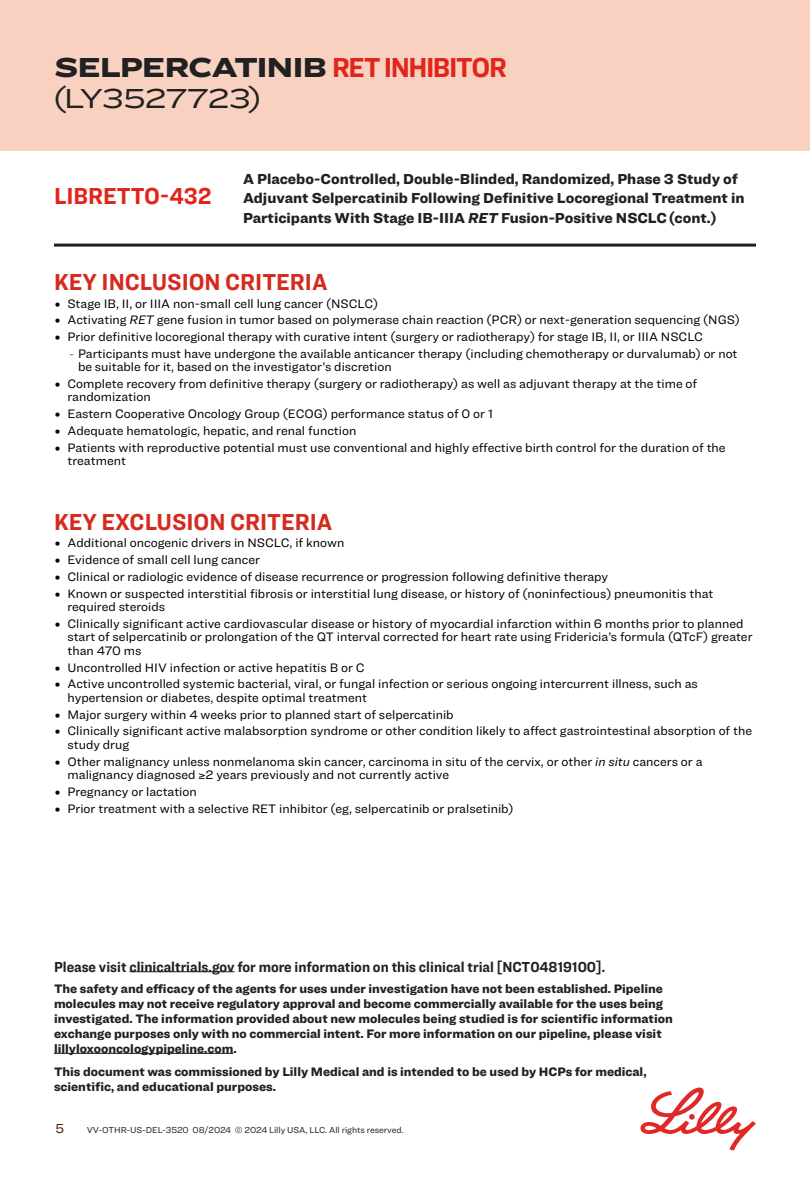
<style>
.page{position:relative;width:810px;height:1188px;background:#fff}
.page>*{position:absolute;margin:0;border:0;box-sizing:border-box;transform-origin:0 0}
.t1{font:900 28.5px/31.5px "Ringside Extra Wide";letter-spacing:-.04em;color:#212121}
.t2{font:700 24px "Ringside Narrow";color:#d52b1e}
.t3{font:700 24px "Ringside Narrow";color:#e1251b}
.t4{font:900 15px/19.5px "Ringside";color:#212121}
.t5{font:700 15px "Ringside Narrow";color:#212121}
.t6{font:13.5px "Ringside";color:#521207}
.t7{font:12.75px/13.5px "Ringside";color:#000}
.t8{font:900 12.75px/15px "Ringside";color:#212121}
.t9{font:9px "Ringside";letter-spacing:-.01em;color:#212121}
.s1{font-family:"Ringside Narrow";font-weight:700;color:#e1251b}
.s2{font-weight:400}
.s3{font-style:italic}
.s4{font-family:"DIN Pro";font-weight:300}
.s5{font-family:"DIN Pro";font-weight:300;font-size:12px}
</style>
<div class="page">
<svg style="left:640px;top:1088px;width:116px;height:63px"></svg>
<hr style="left:54px;top:1053px;width:179px;height:1px;background:#212121">
<div style="left:0;top:0;width:810px;height:150px;background:#f8d1c1"></div>
<hr style="left:129px;top:971px;width:106px;height:1px;background:#212121">
<hr style="left:54px;top:244px;width:702px;height:3px;background:#212121">
<h1 class="t1" style="left:54px;top:50px;width:454px">SELPERCATINIB <span class="s1">RET INHIBITOR </span><span class="s2">(LY3527723)</span></h1>
<h2 class="t3" style="left:54px;top:179px;width:159px">LIBRETTO-432</h2>
<p class="t4" style="left:243px;top:168px;width:503px">A Placebo-Controlled, Double-Blinded, Randomized, Phase 3 Study of<br>Adjuvant Selpercatinib Following Definitive Locoregional Treatment in<br>Participants With Stage IB-IIIA <span class="s3">RET</span> Fusion-Positive NSCLC(cont.)</p>
<h2 class="t2" style="left:54px;top:264px;width:275px">KEY INCLUSION CRITERIA</h2>
<p class="t7" style="left:54px;top:296px;width:326px"><span class="s4">•</span> Stage IB, II, or IIIA non-small cell lung cancer (NSCLC)</p>
<p class="t7" style="left:54px;top:313px;width:687px"><span class="s4">•</span> Activating <span class="s3">RET</span> gene fusion in tumor based on polymerase chain reaction (PCR) or next-generation sequencing (NGS)</p>
<p class="t7" style="left:54px;top:330px;width:651px"><span class="s4">•</span> Prior definitive locoregional therapy with curative intent (surgery or radiotherapy) for stage IB, II, or IIIA NSCLC</p>
<p class="t7" style="left:78px;top:346px;width:661px;text-indent:-9px"><span class="s5">-</span> Participants must have undergone the available anticancer therapy (including chemotherapy or durvalumab) or not be suitable for it, based on the investigator’s discretion</p>
<p class="t7" style="left:68px;top:377px;width:631px;text-indent:-14px"><span class="s4">•</span> Complete recovery from definitive therapy (surgery or radiotherapy) as well as adjuvant therapy at the time of randomization</p>
<p class="t7" style="left:54px;top:407px;width:441px"><span class="s4">•</span> Eastern Cooperative Oncology Group (ECOG) performance status of 0 or 1</p>
<p class="t7" style="left:54px;top:424px;width:304px"><span class="s4">•</span> Adequate hematologic, hepatic, and renal function</p>
<p class="t7" style="left:68px;top:440px;width:660px;text-indent:-14px"><span class="s4">•</span> Patients with reproductive potential must use conventional and highly effective birth control for the duration of the treatment</p>
<h2 class="t2" style="left:54px;top:504px;width:280px">KEY EXCLUSION CRITERIA</h2>
<p class="t7" style="left:54px;top:536px;width:292px"><span class="s4">•</span> Additional oncogenic drivers in NSCLC, if known</p>
<p class="t7" style="left:54px;top:553px;width:208px"><span class="s4">•</span> Evidence of small cell lung cancer</p>
<p class="t7" style="left:54px;top:569px;width:556px"><span class="s4">•</span> Clinical or radiologic evidence of disease recurrence or progression following definitive therapy</p>
<p class="t7" style="left:68px;top:586px;width:647px;text-indent:-14px"><span class="s4">•</span> Known or suspected interstitial fibrosis or interstitial lung disease, or history of (noninfectious) pneumonitis that required steroids</p>
<p class="t7" style="left:68px;top:616px;width:687px;text-indent:-14px"><span class="s4">•</span> Clinically significant active cardiovascular disease or history of myocardial infarction within 6 months prior to planned start of selpercatinib or prolongation of the QT interval corrected for heart rate using Fridericia’s formula (QTcF) greater than 470 ms</p>
<p class="t7" style="left:54px;top:660px;width:312px"><span class="s4">•</span> Uncontrolled HIV infection or active hepatitis B or C</p>
<p class="t7" style="left:68px;top:677px;width:632px;text-indent:-14px"><span class="s4">•</span> Active uncontrolled systemic bacterial, viral, or fungal infection or serious ongoing intercurrent illness, such as hypertension or diabetes, despite optimal treatment</p>
<p class="t7" style="left:54px;top:707px;width:401px"><span class="s4">•</span> Major surgery within 4 weeks prior to planned start of selpercatinib</p>
<p class="t7" style="left:68px;top:724px;width:686px;text-indent:-14px"><span class="s4">•</span> Clinically significant active malabsorption syndrome or other condition likely to affect gastrointestinal absorption of the study drug</p>
<p class="t7" style="left:68px;top:754px;width:637px;text-indent:-14px"><span class="s4">•</span> Other malignancy unless nonmelanoma skin cancer, carcinoma in situ of the cervix, or other <span class="s3">in situ</span> cancers or a malignancy diagnosed ≥2 years previously and not currently active</p>
<p class="t7" style="left:54px;top:784px;width:144px"><span class="s4">•</span> Pregnancy or lactation</p>
<p class="t7" style="left:54px;top:801px;width:461px"><span class="s4">•</span> Prior treatment with a selective RET inhibitor (eg, selpercatinib or pralsetinib)</p>
<p class="t5" style="left:54px;top:956px;width:553px">Please visit clinicaltrials.gov for more information on this clinical trial [NCT04819100].</p>
<p class="t8" style="left:54px;top:981px;width:620px">The safety and efficacy of the agents for uses under investigation have not been established. Pipeline molecules may not receive regulatory approval and become commercially available for the uses being investigated. The information provided about new molecules being studied is for scientific information exchange purposes only with no commercial intent. For more information on our pipeline, please visit lillyloxooncologypipeline.com.</p>
<p class="t8" style="left:54px;top:1063px;width:594px">This document was commissioned by Lilly Medical and is intended to be used by HCPs for medical, scientific, and educational purposes.</p>
<p class="t6" style="left:55px;top:1119px;width:10px">5</p>
<p class="t9" style="left:87px;top:1124px;width:318px">VV-OTHR-US-DEL-3520 08/2024 © 2024 Lilly USA, LLC. All rights reserved.</p>
</div>
